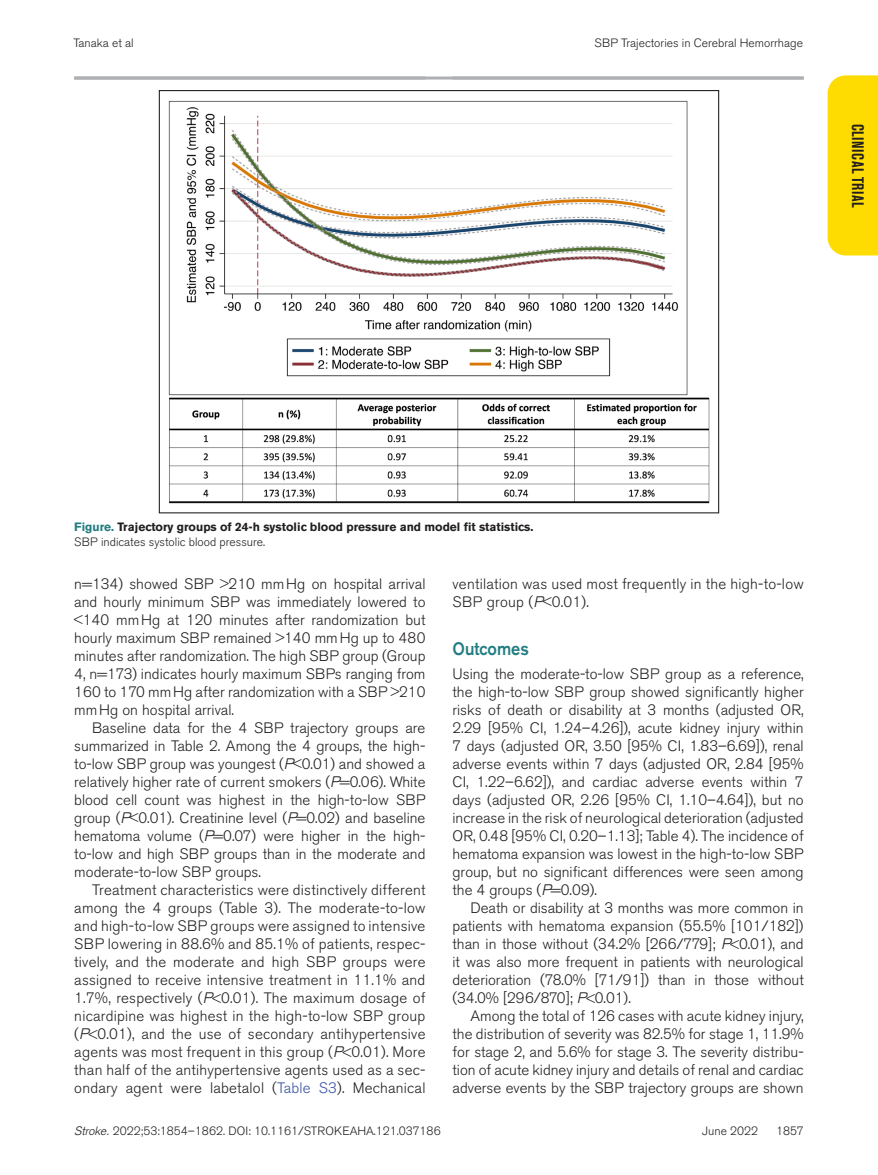
<style>
.page{position:relative;width:878px;height:1175px;background:#fff}
.page>*{position:absolute;margin:0;border:0;box-sizing:border-box;transform-origin:0 0}
.t1{font:500 18px "Akzidenz Grotesk BE";color:#227d82;scale:.9 1}
.t2{font:700 condensed 16.5px "Akzidenz Grotesk BE";color:#231f20;scale:.9 1}
.t3{font:300 15px/18px "Akzidenz Grotesk BE";color:#231f20;text-align:justify}
.t4{font:300 12px "Akzidenz Grotesk BE";color:#231f20}
.t5{font:700 12px/15px "Akzidenz Grotesk BE";color:#231f20}
.s1{color:#227d82}
.s2{font-weight:300}
.s3{font-size:12.75px}
.s4{font-family:"Akzidenz Grotesk";font-style:italic}
.s5{color:#3a53a3}
</style>
<div class="page">
<div style="left:827px;top:75px;width:51px;height:180px;background:#ffdc01"></div>
<hr style="left:74px;top:76px;width:729px;height:4px;background:#b9babe">
<svg style="left:158px;top:90px;width:561px;height:424px"></svg>
<p class="t4" style="left:74px;top:36px;width:62px">Tanaka et al</p>
<p class="t4" style="left:594px;top:36px;width:210px">SBP Trajectories in Cerebral Hemorrhage</p>
<p class="t2" style="left:867px;top:123px;width:94px;rotate:90deg">Clinical Trial</p>
<p class="t5" style="left:74px;top:520px;width:460px"><span class="s1">Figure.</span> Trajectory groups of 24-h systolic blood pressure and model fit statistics.<br><span class="s2">SBP indicates systolic blood pressure.</span></p>
<p class="t3" style="left:74px;top:575px;width:353px">n=134) showed SBP <span class="s3">&gt;</span>210 mmHg on hospital arrival and hourly minimum SBP was immediately lowered to <span class="s3">&lt;</span>140 mmHg at 120 minutes after randomization but hourly maximum SBP remained <span class="s3">&gt;</span>140 mmHg up to 480 minutes after randomization. The high SBP group (Group 4, n=173) indicates hourly maximum SBPs ranging from 160 to 170 mmHg after randomization with a SBP <span class="s3">&gt;</span>210 mmHg on hospital arrival.</p>
<p class="t3" style="left:74px;top:719px;width:353px;text-indent:18px">Baseline data for the 4 SBP trajectory groups are summarized in Table 2. Among the 4 groups, the high&shy;to-low SBP group was youngest (<span class="s4">P</span><span class="s3">&lt;</span>0.01) and showed a relatively higher rate of current smokers (<span class="s4">P</span>=0.06). White blood cell count was highest in the high-to-low SBP group (<span class="s4">P</span><span class="s3">&lt;</span>0.01). Creatinine level (<span class="s4">P</span>=0.02) and baseline hematoma volume (<span class="s4">P</span>=0.07) were higher in the high&shy;to-low and high SBP groups than in the moderate and moderate-to-low SBP groups.</p>
<p class="t3" style="left:74px;top:881px;width:353px;text-indent:18px">Treatment characteristics were distinctively different among the 4 groups (Table 3). The moderate-to-low and high-to-low SBP groups were assigned to intensive SBP lowering in 88.6% and 85.1% of patients, respec&shy;tively, and the moderate and high SBP groups were assigned to receive intensive treatment in 11.1% and 1.7%, respectively (<span class="s4">P</span><span class="s3">&lt;</span>0.01). The maximum dosage of nicardipine was highest in the high-to-low SBP group (<span class="s4">P</span><span class="s3">&lt;</span>0.01), and the use of secondary antihypertensive agents was most frequent in this group (<span class="s4">P</span><span class="s3">&lt;</span>0.01). More than half of the antihypertensive agents used as a sec&shy;ondary agent were labetalol (<span class="s5">Table S3</span>). Mechanical</p>
<p class="t3" style="left:452px;top:575px;width:353px">ventilation was used most frequently in the high-to-low<br>SBP group (<span class="s4">P</span><span class="s3">&lt;</span>0.01).</p>
<p class="t1" style="left:452px;top:638px;width:86px">Outcomes</p>
<p class="t3" style="left:452px;top:665px;width:353px">Using the moderate-to-low SBP group as a reference, the high-to-low SBP group showed significantly higher risks of death or disability at 3 months (adjusted OR, 2.29 [95% CI, 1.24–4.26]), acute kidney injury within 7 days (adjusted OR, 3.50 [95% CI, 1.83–6.69]), renal adverse events within 7 days (adjusted OR, 2.84 [95% CI, 1.22–6.62]), and cardiac adverse events within 7 days (adjusted OR, 2.26 [95% CI, 1.10–4.64]), but no increase in the risk of neurological deterioration (adjusted OR, 0.48 [95% CI, 0.20–1.13]; Table 4). The incidence of hematoma expansion was lowest in the high-to-low SBP group, but no significant differences were seen among the 4 groups (<span class="s4">P</span>=0.09).</p>
<p class="t3" style="left:452px;top:899px;width:353px;text-indent:18px">Death or disability at 3 months was more common in patients with hematoma expansion (55.5% [101/182]) than in those without (34.2% [266/779]; <span class="s4">P</span><span class="s3">&lt;</span>0.01), and it was also more frequent in patients with neurological deterioration (78.0% [71/91]) than in those without (34.0% [296/870]; <span class="s4">P</span><span class="s3">&lt;</span>0.01).</p>
<p class="t3" style="left:452px;top:1007px;width:353px;text-indent:18px">Among the total of 126 cases with acute kidney injury, the distribution of severity was 82.5% for stage 1, 11.9% for stage 2, and 5.6% for stage 3. The severity distribu&shy;tion of acute kidney injury and details of renal and cardiac adverse events by the SBP trajectory groups are shown</p>
<p class="t4" style="left:74px;top:1124px;width:368px"><span class="s4">Stroke.</span> 2022;53:1854–1862. DOI: 10.1161/STROKEAHA.121.037186</p>
<p class="t4" style="left:702px;top:1124px;width:57px">June 2022</p>
<p class="t4" style="left:776px;top:1124px;width:29px">1857</p>
</div>
